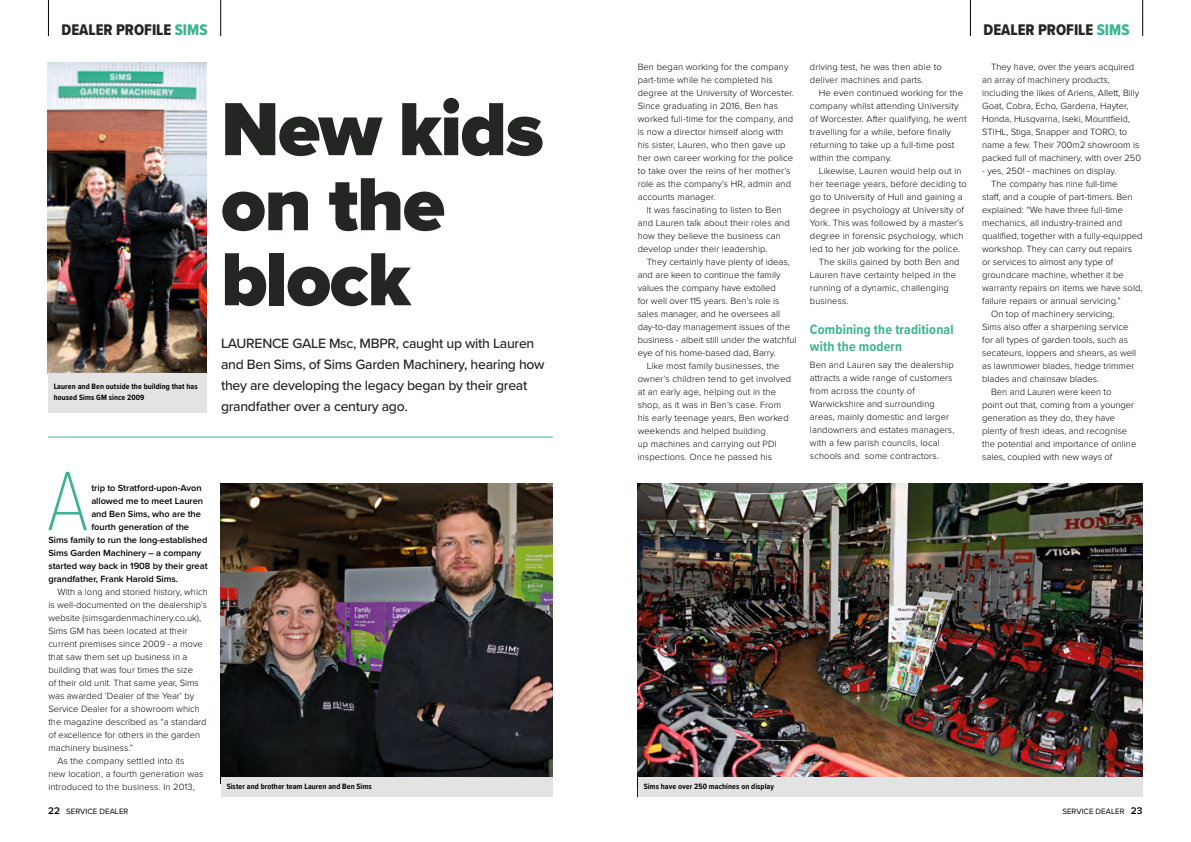
<style>
.page{position:relative;width:1191px;height:842px;background:#fff}
.page>*{position:absolute;margin:0;border:0;box-sizing:border-box;transform-origin:0 0}
.t1{font:100 87.4px "Proxima Nova Cond";color:#3db392}
.t2{font:900 78px/75px "Proxima Nova";letter-spacing:-.02em;color:#242624}
.t3{font:16px "Proxima Nova Cond Extrabld";color:#242624}
.t4{font:500 14px/21px "Proxima Nova";letter-spacing:-.02em;color:#242624}
.t5{font:700 14px/17px "Proxima Nova Cond";letter-spacing:.01em;color:#3db392}
.t6{font:300 9.4px/13px "Proxima Nova";color:#000}
.t7{font:600 9.3px "Proxima Nova";letter-spacing:-.005em;color:#000}
.t8{font:700 8px/11px "Proxima Nova Cond";letter-spacing:.01em;color:#000}
.t9{font:8px "Proxima Nova";color:#000}
.s1{color:#3db392}
.s2{font-weight:600;font-size:10px}
</style>
<div class="page">
<img style="left:638px;top:484px;width:505px;height:293px">
<div style="left:638px;top:777px;width:505px;height:20px;background:#e3e3e3"></div>
<hr style="left:970px;top:0;width:1px;height:36px;background:#000">
<hr style="left:1142px;top:0;width:1px;height:36px;background:#000">
<hr style="left:48px;top:437px;width:505px;height:1px;background:#3db392">
<img style="left:221px;top:484px;width:332px;height:293px">
<div style="left:221px;top:777px;width:332px;height:20px;background:#e3e3e3"></div>
<hr style="left:48px;top:0;width:1px;height:36px;background:#000">
<hr style="left:220px;top:0;width:1px;height:36px;background:#000">
<img style="left:48px;top:62px;width:159px;height:311px">
<div style="left:48px;top:373px;width:159px;height:40px;background:#e3e3e3"></div>
<h3 class="t3" style="left:62px;top:18px;width:147px">DEALER PROFILE <span class="s1">SIMS</span></h3>
<p class="t8" style="left:54px;top:381px;width:145px">Lauren and Ben outside the building that has housed Sims GM since 2009</p>
<h2 class="t2" style="left:221px;top:91px;width:324px">New kids on the block</h2>
<h3 class="t4" style="left:221px;top:332px;width:325px">LAURENCE GALE Msc, MBPR, caught up with Lauren and Ben Sims, of Sims Garden Machinery, hearing how they are developing the legacy began by their great grandfather over a century ago.</h3>
<h1 class="t1" style="left:47px;top:437px;width:43px">A</h1>
<p class="t7" style="left:91px;top:481px;width:112px">trip to Stratford-upon-Avon</p>
<p class="t7" style="left:91px;top:494px;width:113px">allowed me to meet Lauren</p>
<p class="t7" style="left:91px;top:507px;width:111px">and Ben Sims, who are the</p>
<p class="t7" style="left:91px;top:520px;width:99px">fourth generation of the</p>
<p class="t7" style="left:48px;top:533px;width:161px">Sims family to run the long-established</p>
<p class="t7" style="left:48px;top:546px;width:154px">Sims Garden Machinery – a company</p>
<p class="t7" style="left:48px;top:559px;width:161px">started way back in 1908 by their great</p>
<p class="t7" style="left:48px;top:572px;width:131px">grandfather, Frank Harold Sims.</p>
<p class="t6" style="left:57px;top:585px;width:152px">With a long and storied history, which</p>
<p class="t6" style="left:48px;top:598px;width:160px">is well-documented on the dealership’s</p>
<p class="t6" style="left:48px;top:611px;width:154px">website (simsgardenmachinery.co.uk),</p>
<p class="t6" style="left:48px;top:624px;width:140px">Sims GM has been located at their</p>
<p class="t6" style="left:48px;top:637px;width:156px">current premises since 2009 - a move</p>
<p class="t6" style="left:48px;top:650px;width:141px">that saw them set up business in a</p>
<p class="t6" style="left:48px;top:663px;width:146px">building that was four times the size</p>
<p class="t6" style="left:48px;top:676px;width:152px">of their old unit. That same year, Sims</p>
<p class="t6" style="left:48px;top:689px;width:147px">was awarded ‘Dealer of the Year’ by</p>
<p class="t6" style="left:48px;top:702px;width:153px">Service Dealer for a showroom which</p>
<p class="t6" style="left:48px;top:715px;width:160px">the magazine described as “a standard</p>
<p class="t6" style="left:48px;top:728px;width:153px">of excellence for others in the garden</p>
<p class="t6" style="left:48px;top:741px;width:86px">machinery business.”</p>
<p class="t6" style="left:57px;top:754px;width:129px">As the company settled into its</p>
<p class="t6" style="left:48px;top:767px;width:157px">new location, a fourth generation was</p>
<p class="t6" style="left:48px;top:780px;width:148px">introduced to the business. In 2013,</p>
<p class="t8" style="left:227px;top:780px;width:147px">Sister and brother team Lauren and Ben Sims</p>
<p class="t9" style="left:48px;top:805px;width:82px"><span class="s2">22</span> SERVICE DEALER</p>
<p class="t6" style="left:637px;top:60px;width:158px">Ben began working for the company part-time while he completed his degree at the University of Worcester.<br>Since graduating in 2016, Ben has worked full-time for the company, and is now a director himself along with his sister, Lauren, who then gave up her own career working for the police to take over the reins of her mother’s role as the company’s HR, admin and accounts manager.</p>
<p class="t6" style="left:637px;top:203px;width:154px;text-indent:9px">It was fascinating to listen to Ben and Lauren talk about their roles and how they believe the business can develop under their leadership.</p>
<p class="t6" style="left:646px;top:255px;width:145px">They certainly have plenty of ideas,</p>
<p class="t6" style="left:637px;top:268px;width:144px">and are keen to continue the family</p>
<p class="t6" style="left:637px;top:281px;width:140px">values the company have extolled</p>
<p class="t6" style="left:637px;top:294px;width:143px">for well over 115 years. Ben’s role is</p>
<p class="t6" style="left:637px;top:307px;width:144px">sales manager, and he oversees all</p>
<p class="t6" style="left:637px;top:320px;width:154px">day-to-day management issues of the</p>
<p class="t6" style="left:637px;top:333px;width:160px">business - albeit still under the watchful</p>
<p class="t6" style="left:637px;top:346px;width:140px">eye of his home-based dad, Barry.</p>
<p class="t6" style="left:646px;top:359px;width:134px">Like most family businesses, the</p>
<p class="t6" style="left:637px;top:372px;width:155px">owner’s children tend to get involved</p>
<p class="t6" style="left:637px;top:385px;width:140px">at an early age, helping out in the</p>
<p class="t6" style="left:637px;top:398px;width:145px">shop, as it was in Ben’s case. From</p>
<p class="t6" style="left:637px;top:411px;width:153px">his early teenage years, Ben worked</p>
<p class="t6" style="left:637px;top:424px;width:129px">weekends and helped building</p>
<p class="t6" style="left:637px;top:437px;width:141px">up machines and carrying out PDI</p>
<p class="t6" style="left:637px;top:450px;width:136px">inspections. Once he passed his</p>
<p class="t6" style="left:810px;top:60px;width:133px">driving test, he was then able to deliver machines and parts.</p>
<p class="t6" style="left:810px;top:86px;width:158px;text-indent:9px">He even continued working for the company whilst attending University of Worcester. After qualifying, he went travelling for a while, before finally returning to take up a full-time post within the company.</p>
<p class="t6" style="left:819px;top:164px;width:144px">Likewise, Lauren would help out in</p>
<p class="t6" style="left:810px;top:177px;width:158px">her teenage years, before deciding to</p>
<p class="t6" style="left:810px;top:190px;width:154px">go to University of Hull and gaining a</p>
<p class="t6" style="left:810px;top:203px;width:156px">degree in psychology at University of</p>
<p class="t6" style="left:810px;top:216px;width:155px">York. This was followed by a master’s</p>
<p class="t6" style="left:810px;top:229px;width:155px">degree in forensic psychology, which</p>
<p class="t6" style="left:810px;top:242px;width:152px">led to her job working for the police.</p>
<p class="t6" style="left:819px;top:255px;width:142px">The skills gained by both Ben and</p>
<p class="t6" style="left:810px;top:268px;width:148px">Lauren have certainty helped in the</p>
<p class="t6" style="left:810px;top:281px;width:140px">running of a dynamic, challenging</p>
<p class="t6" style="left:810px;top:294px;width:40px">business.</p>
<h3 class="t5" style="left:810px;top:320px;width:145px">Combining the traditional with the modern</h3>
<p class="t6" style="left:810px;top:358px;width:146px">Ben and Lauren say the dealership attracts a wide range of customers from across the county of<br>Warwickshire and surrounding areas, mainly domestic and larger landowners and estates managers, with a few parish councils, local schools and some contractors.</p>
<h3 class="t3" style="left:983px;top:18px;width:147px">DEALER PROFILE <span class="s1">SIMS</span></h3>
<p class="t6" style="left:982px;top:60px;width:160px;text-indent:9px">They have, over the years acquired an array of machinery products, including the likes of Ariens, Allett, Billy Goat, Cobra, Echo, Gardena, Hayter, Honda, Husqvarna, Iseki, Mountfield, STIHL, Stiga, Snapper and TORO, to name a few. Their 700m2 showroom is packed full of machinery, with over 250</p>
<p class="t6" style="left:982px;top:164px;width:136px">- yes, 250! - machines on display.</p>
<p class="t6" style="left:991px;top:177px;width:128px">The company has nine full-time</p>
<p class="t6" style="left:982px;top:190px;width:152px">staff, and a couple of part-timers. Ben</p>
<p class="t6" style="left:982px;top:203px;width:142px">explained: “We have three full-time</p>
<p class="t6" style="left:982px;top:216px;width:142px">mechanics, all industry-trained and</p>
<p class="t6" style="left:982px;top:229px;width:162px">qualified, together with a fully-equipped</p>
<p class="t6" style="left:982px;top:242px;width:151px">workshop. They can carry out repairs</p>
<p class="t6" style="left:982px;top:255px;width:133px">or services to almost any type of</p>
<p class="t6" style="left:982px;top:268px;width:143px">groundcare machine, whether it be</p>
<p class="t6" style="left:982px;top:281px;width:162px">warranty repairs on items we have sold,</p>
<p class="t6" style="left:982px;top:294px;width:140px">failure repairs or annual servicing.”</p>
<p class="t6" style="left:991px;top:307px;width:125px">On top of machinery servicing,</p>
<p class="t6" style="left:982px;top:320px;width:148px">Sims also offer a sharpening service</p>
<p class="t6" style="left:982px;top:333px;width:147px">for all types of garden tools, such as</p>
<p class="t6" style="left:982px;top:346px;width:156px">secateurs, loppers and shears, as well</p>
<p class="t6" style="left:982px;top:359px;width:154px">as lawnmower blades, hedge trimmer</p>
<p class="t6" style="left:982px;top:372px;width:118px">blades and chainsaw blades.</p>
<p class="t6" style="left:991px;top:385px;width:122px">Ben and Lauren were keen to</p>
<p class="t6" style="left:982px;top:398px;width:153px">point out that, coming from a younger</p>
<p class="t6" style="left:982px;top:411px;width:134px">generation as they do, they have</p>
<p class="t6" style="left:982px;top:424px;width:146px">plenty of fresh ideas, and recognise</p>
<p class="t6" style="left:982px;top:437px;width:156px">the potential and importance of online</p>
<p class="t6" style="left:982px;top:450px;width:132px">sales, coupled with new ways of</p>
<p class="t8" style="left:643px;top:780px;width:132px">Sims have over 250 machines on display</p>
<p class="t9" style="left:1062px;top:805px;width:82px">SERVICE DEALER <span class="s2">23</span></p>
</div>
